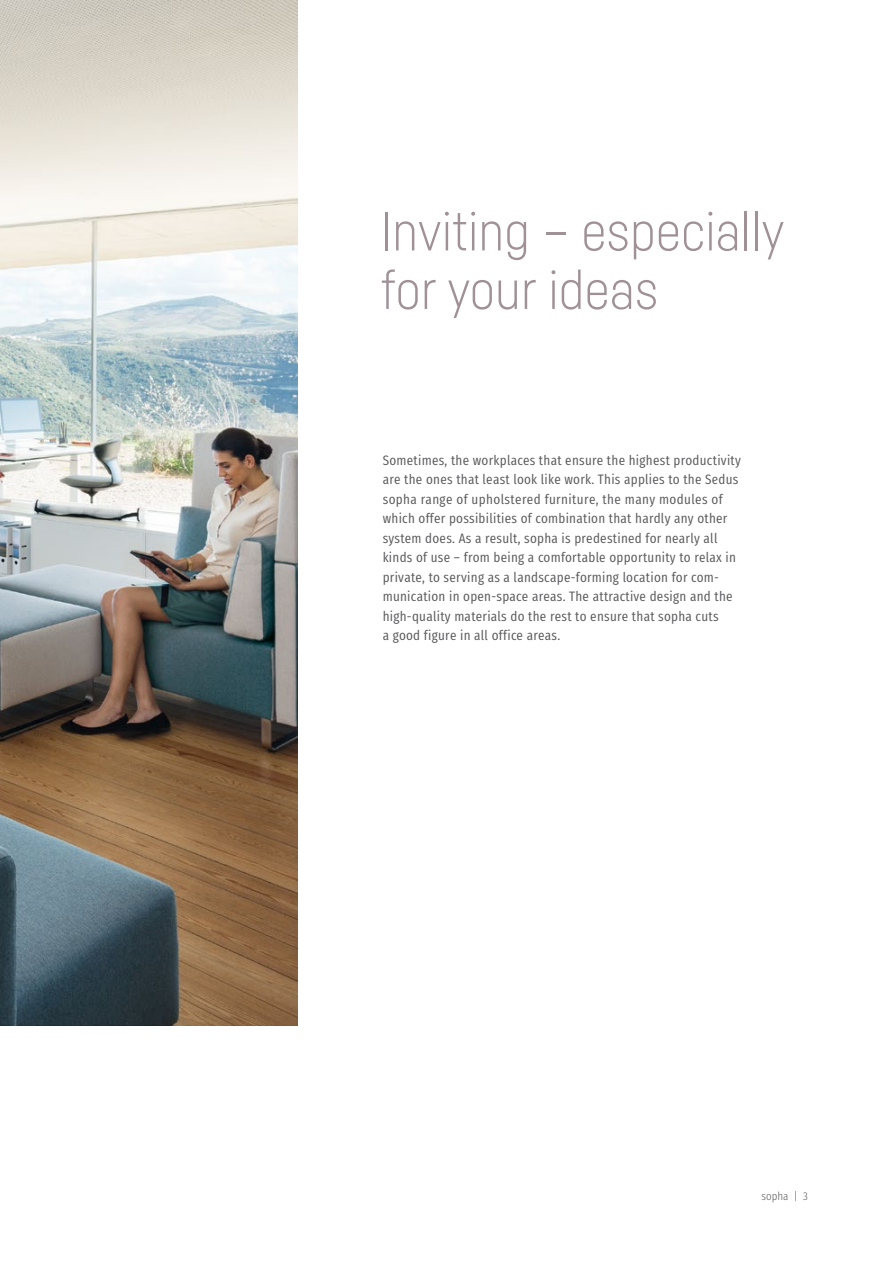
<style>
.page{position:relative;width:893px;height:1263px;background:#fff}
.page>*{position:absolute;margin:0;border:0;box-sizing:border-box;transform-origin:0 0}
.t1{font:300 54px/58.5px "Sedus Sans";color:#a09197}
.t2{font:13.5px/19.5px "Sedus Text Condensed";letter-spacing:.02em;color:#58585a}
.t3{font:300 11.25px "Sedus Text Condensed";color:#58585a}
</style>
<div class="page">
<img style="left:0;top:0;width:298px;height:1026px">
<h1 class="t1" style="left:381px;top:201px;width:405px">Inviting – especially for your ideas</h1>
<p class="t2" style="left:383px;top:449px;width:360px">Sometimes, the workplaces that ensure the highest productivity are the ones that least look like work. This applies to the Sedus sopha range of upholstered furniture, the many modules of which offer possibilities of combination that hardly any other system does. As a result, sopha is predestined for nearly all kinds of use – from being a comfortable opportunity to relax in private, to serving as a landscape-forming location for com&shy;munication in open-space areas. The attractive design and the high-quality materials do the rest to ensure that sopha cuts<br>a good figure in all office areas.</p>
<p class="t3" style="left:762px;top:1186px;width:48px">sopha | 3</p>
</div>
